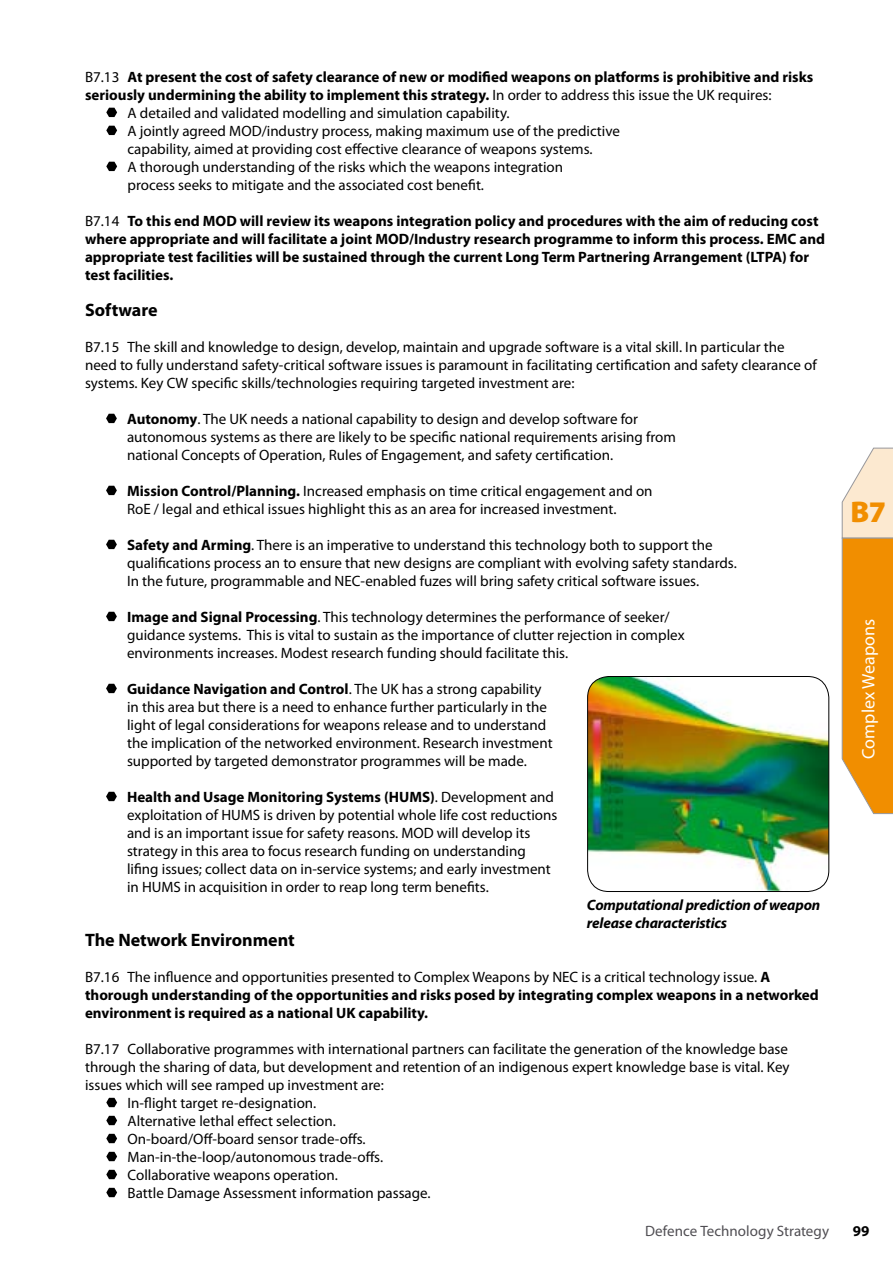
<style>
.page{position:relative;width:893px;height:1263px;background:#fff}
.page>*{position:absolute;margin:0;border:0;box-sizing:border-box;transform-origin:0 0}
.t1{font:900 30px "Myriad Pro";color:#f18e00}
.t2{font:700 18px "Myriad Pro";color:#000}
.t3{font:18px "Myriad Pro";color:#fff}
.t4{font:15px/18px "Myriad Pro";color:#000}
.t5{font:700 15px/18px "Myriad Pro";color:#000}
.t6{font:italic 700 15px/18px "Myriad Pro";letter-spacing:-.01em;color:#000}
.t7{font:15px "Myriad Pro";letter-spacing:.005em;color:#504e53}
.s1{font-weight:400}
.s2{font-weight:700}
</style>
<div class="page">
<svg style="left:841px;top:447px;width:52px;height:367px;background:#f2ae4e"></svg>
<svg style="left:106px;top:108px;width:11px;height:9px"></svg>
<svg style="left:106px;top:126px;width:11px;height:9px"></svg>
<svg style="left:106px;top:162px;width:11px;height:9px"></svg>
<svg style="left:106px;top:414px;width:11px;height:9px"></svg>
<svg style="left:106px;top:486px;width:11px;height:9px"></svg>
<svg style="left:106px;top:540px;width:11px;height:9px"></svg>
<svg style="left:106px;top:612px;width:11px;height:9px"></svg>
<svg style="left:106px;top:684px;width:11px;height:9px"></svg>
<svg style="left:106px;top:792px;width:11px;height:9px"></svg>
<svg style="left:106px;top:1098px;width:11px;height:9px"></svg>
<svg style="left:106px;top:1116px;width:11px;height:9px"></svg>
<svg style="left:106px;top:1134px;width:11px;height:9px"></svg>
<svg style="left:106px;top:1152px;width:11px;height:9px"></svg>
<svg style="left:106px;top:1170px;width:11px;height:9px"></svg>
<svg style="left:106px;top:1188px;width:11px;height:9px"></svg>
<img style="left:588px;top:676px;width:241px;height:215px;border-radius:21px">
<div style="left:587px;top:676px;width:242px;height:216px;border:1px solid #000;border-radius:21px"></div>
<p class="t5" style="left:85px;top:67px;width:730px"><span class="s1">B7.13</span> At present the cost of safety clearance of new or modified weapons on platforms is prohibitive and risks</p>
<p class="t5" style="left:85px;top:85px;width:688px">seriously undermining the ability to implement this strategy. <span class="s1">In order to address this issue the UK requires:</span></p>
<p class="t4" style="left:128px;top:104px;width:384px">A detailed and validated modelling and simulation capability.</p>
<p class="t4" style="left:128px;top:122px;width:494px">A jointly agreed MOD/industry process, making maximum use of the predictive</p>
<p class="t4" style="left:128px;top:140px;width:467px">capability, aimed at providing cost effective clearance of weapons systems.</p>
<p class="t4" style="left:128px;top:158px;width:437px">A thorough understanding of the risks which the weapons integration</p>
<p class="t4" style="left:128px;top:176px;width:358px">process seeks to mitigate and the associated cost benefit.</p>
<p class="t5" style="left:85px;top:211px;width:742px"><span class="s1">B7.14</span> To this end MOD will review its weapons integration policy and procedures with the aim of reducing cost where appropriate and will facilitate a joint MOD/Industry research programme to inform this process. EMC and appropriate test facilities will be sustained through the current Long Term Partnering Arrangement (LTPA) for test facilities.</p>
<p class="t2" style="left:85px;top:298px;width:74px">Software</p>
<p class="t4" style="left:85px;top:338px;width:733px">B7.15 The skill and knowledge to design, develop, maintain and upgrade software is a vital skill. In particular the need to fully understand safety-critical software issues is paramount in facilitating certification and safety clearance of systems. Key CW specific skills/technologies requiring targeted investment are:</p>
<p class="t4" style="left:127px;top:410px;width:550px"><span class="s2">Autonomy</span>. The UK needs a national capability to design and develop software for autonomous systems as there are likely to be specific national requirements arising from national Concepts of Operation, Rules of Engagement, and safety certification.</p>
<p class="t4" style="left:127px;top:482px;width:527px"><span class="s2">Mission Control/Planning.</span> Increased emphasis on time critical engagement and on<br>RoE / legal and ethical issues highlight this as an area for increased investment.</p>
<p class="t4" style="left:127px;top:536px;width:611px"><span class="s2">Safety and Arming</span>. There is an imperative to understand this technology both to support the qualifications process an to ensure that new designs are compliant with evolving safety standards.<br>In the future, programmable and NEC-enabled fuzes will bring safety critical software issues.</p>
<p class="t4" style="left:127px;top:608px;width:559px"><span class="s2">Image and Signal Processing</span>. This technology determines the performance of seeker/ guidance systems. This is vital to sustain as the importance of clutter rejection in complex environments increases. Modest research funding should facilitate this.</p>
<p class="t4" style="left:127px;top:680px;width:427px"><span class="s2">Guidance Navigation and Control</span>. The UK has a strong capability in this area but there is a need to enhance further particularly in the light of legal considerations for weapons release and to understand the implication of the networked environment. Research investment supported by targeted demonstrator programmes will be made.</p>
<p class="t4" style="left:127px;top:788px;width:432px"><span class="s2">Health and Usage Monitoring Systems (HUMS)</span>. Development and exploitation of HUMS is driven by potential whole life cost reductions and is an important issue for safety reasons. MOD will develop its strategy in this area to focus research funding on understanding lifing issues; collect data on in-service systems; and early investment in HUMS in acquisition in order to reap long term benefits.</p>
<p class="t6" style="left:587px;top:895px;width:235px">Computational prediction of weapon release characteristics</p>
<p class="t2" style="left:85px;top:928px;width:211px">The Network Environment</p>
<p class="t5" style="left:85px;top:967px;width:735px"><span class="s1">B7.16 The influence and opportunities presented to Complex Weapons by NEC is a critical technology issue.</span> A thorough understanding of the opportunities and risks posed by integrating complex weapons in a networked environment is required as a national UK capability.</p>
<p class="t4" style="left:85px;top:1040px;width:705px">B7.17 Collaborative programmes with international partners can facilitate the generation of the knowledge base</p>
<p class="t4" style="left:85px;top:1058px;width:706px">through the sharing of data, but development and retention of an indigenous expert knowledge base is vital. Key</p>
<p class="t4" style="left:85px;top:1076px;width:300px">issues which will see ramped up investment are:</p>
<p class="t4" style="left:128px;top:1094px;width:190px">In-flight target re-designation.</p>
<p class="t4" style="left:128px;top:1112px;width:210px">Alternative lethal effect selection.</p>
<p class="t4" style="left:128px;top:1130px;width:240px">On-board/Off-board sensor trade-offs.</p>
<p class="t4" style="left:128px;top:1148px;width:257px">Man-in-the-loop/autonomous trade-offs.</p>
<p class="t4" style="left:128px;top:1166px;width:212px">Collaborative weapons operation.</p>
<p class="t4" style="left:128px;top:1184px;width:305px">Battle Damage Assessment information passage.</p>
<h1 class="t1" style="left:850px;top:491px;width:36px">B7</h1>
<p class="t3" style="left:857px;top:759px;width:141px;rotate:-90deg">Complex Weapons</p>
<p class="t7" style="left:645px;top:1222px;width:186px">Defence Technology Strategy</p>
<p class="t5" style="left:853px;top:1221px;width:18px">99</p>
</div>
